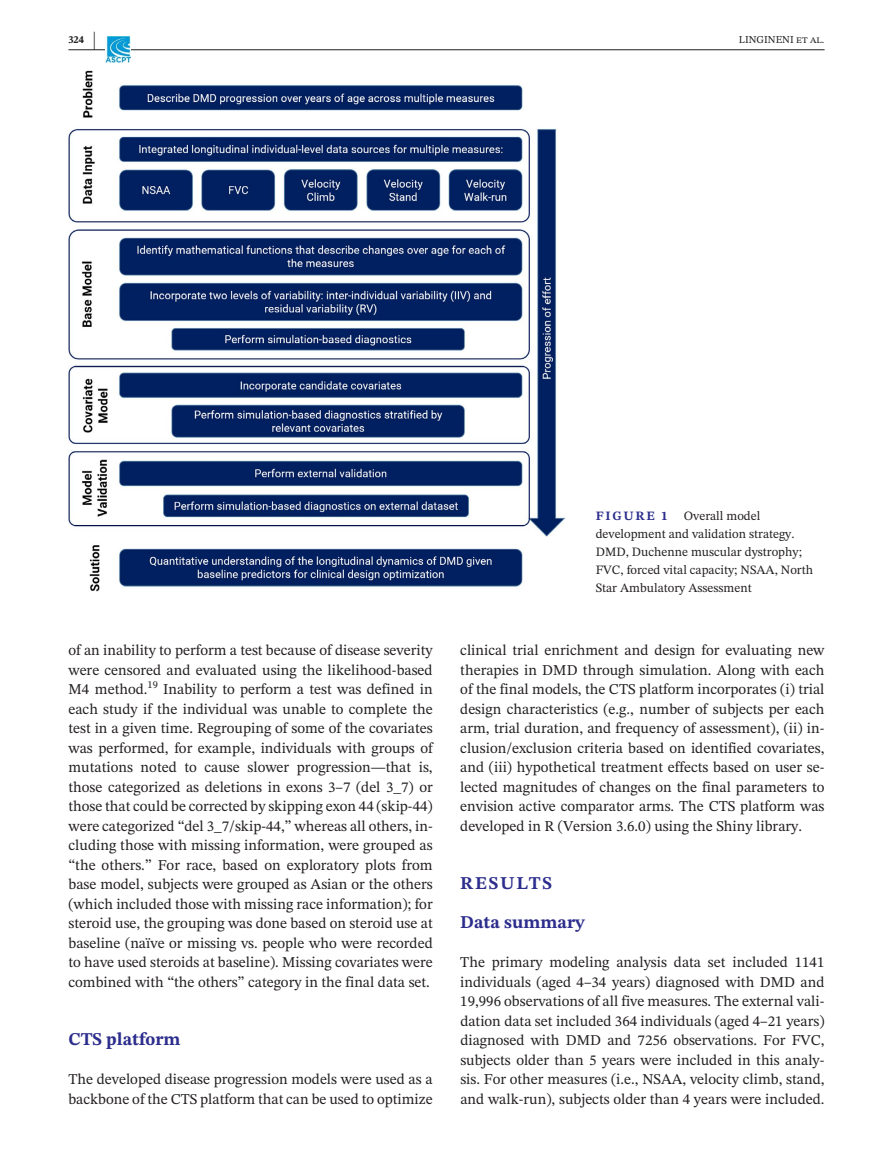
<style>
.page{position:relative;width:893px;height:1174px;background:#fff}
.page>*{position:absolute;margin:0;border:0;box-sizing:border-box;transform-origin:0 0}
.t1{font:700 18px/39px "STIX Two Text";color:#2c2d8c}
.t2{font:15px/19.5px "STIX Two Text";color:#231f20;text-align:justify}
.t3{font:12.75px/18px "STIX Two Text";color:#231f20}
.t4{font:700 12.75px "STIX Two Text";letter-spacing:.14em;color:#2c2d8c}
.t5{font:10.5px "STIX Two Text";color:#231f20}
.t6{font:700 10.5px "STIX Two Text";color:#231f20}
.s1{font-size:21px}
</style>
<div class="page">
<hr style="left:68px;top:49px;width:756px;height:1px;background:#231f20">
<img style="left:105px;top:37px;width:26px;height:25px">
<img style="left:68px;top:70px;width:498px;height:522px">
<p class="t6" style="left:68px;top:32px;width:29px">324 <span class="s1">|</span></p>
<p class="t5" style="left:739px;top:32px;width:87px">LINGINENI et al.</p>
<p class="t2" style="left:68px;top:640px;width:366px">of an inability to perform a test because of disease severity were censored and evaluated using the likelihood-based M4 method.</p>
<p class="t5" style="left:148px;top:676px;width:12px">19</p>
<p class="t2" style="left:68px;top:679px;width:366px;text-indent:95px">Inability to perform a test was defined in each study if the individual was unable to complete the test in a given time. Regrouping of some of the covariates was performed, for example, individuals with groups of mutations noted to cause slower progression—that is, those categorized as deletions in exons 3–7 (del 3_7) or those that could be corrected by skipping exon 44 (skip-44) were categorized “del 3_7/skip-44,” whereas all others, in&shy;cluding those with missing information, were grouped as “the others.” For race, based on exploratory plots from base model, subjects were grouped as Asian or the others (which included those with missing race information); for steroid use, the grouping was done based on steroid use at baseline (naïve or missing vs. people who were recorded to have used steroids at baseline). Missing covariates were combined with “the others” category in the final data set.</p>
<p class="t1" style="left:68px;top:1020px;width:114px">CTS platform</p>
<p class="t2" style="left:68px;top:1069px;width:366px">The developed disease progression models were used as a backbone of the CTS platform that can be used to optimize</p>
<p class="t3" style="left:596px;top:506px;width:219px;text-indent:88px">Overall model development and validation strategy.<br>DMD, Duchenne muscular dystrophy;<br>FVC, forced vital capacity; NSAA, North<br>Star Ambulatory Assessment</p>
<p class="t4" style="left:596px;top:506px;width:73px">FIGURE 1</p>
<p class="t2" style="left:460px;top:640px;width:366px">clinical trial enrichment and design for evaluating new therapies in DMD through simulation. Along with each of the final models, the CTS platform incorporates (i) trial design characteristics (e.g., number of subjects per each arm, trial duration, and frequency of assessment), (ii) in&shy;clusion/exclusion criteria based on identified covariates, and (iii) hypothetical treatment effects based on user se&shy;lected magnitudes of changes on the final parameters to envision active comparator arms. The CTS platform was developed in R (Version 3.6.0) using the Shiny library.</p>
<p class="t1" style="left:460px;top:864px;width:126px">RESULTS<br>Data summary</p>
<p class="t2" style="left:460px;top:952px;width:366px">The primary modeling analysis data set included 1141 individuals (aged 4–34 years) diagnosed with DMD and 19,996 observations of all five measures. The external vali&shy;dation data set included 364 individuals (aged 4–21 years) diagnosed with DMD and 7256 observations. For FVC, subjects older than 5 years were included in this analy&shy;sis. For other measures (i.e., NSAA, velocity climb, stand, and walk-run), subjects older than 4 years were included.</p>
</div>
